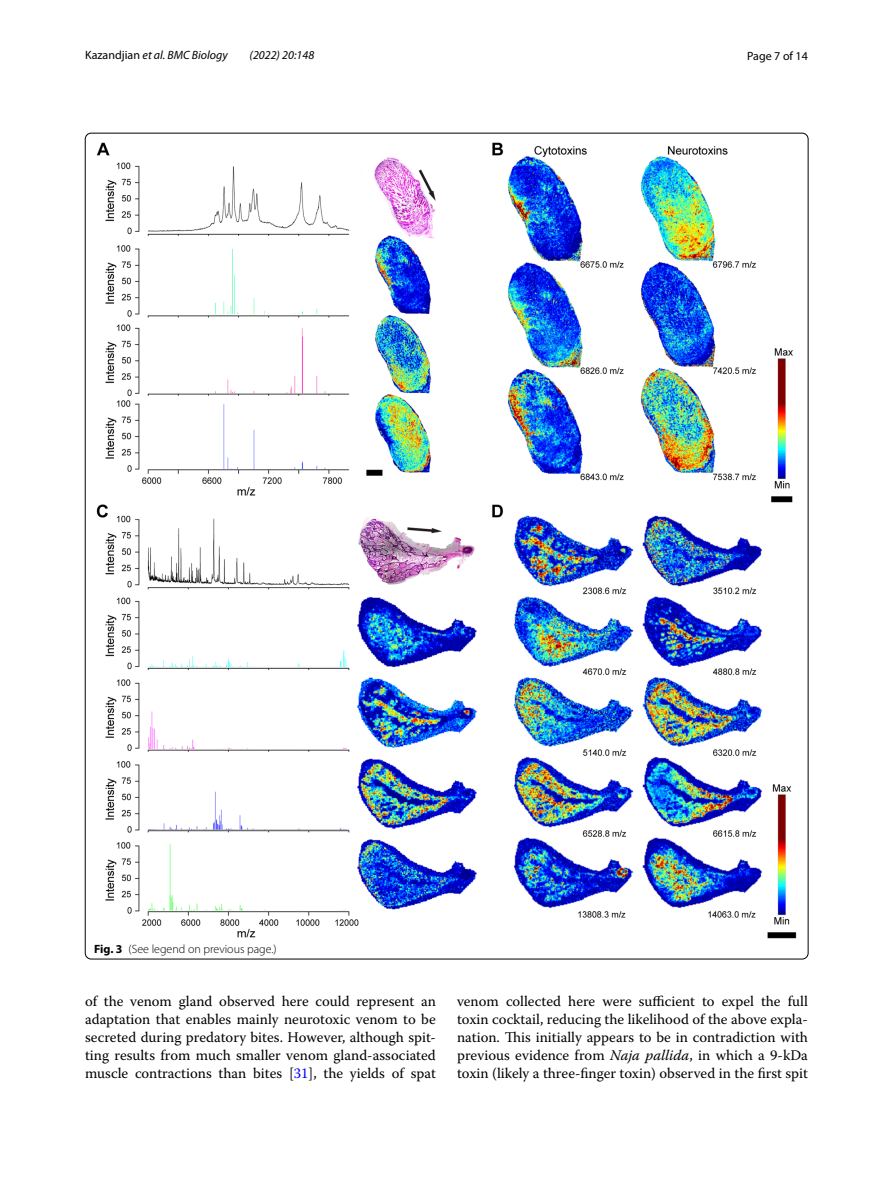
<style>
.page{position:relative;width:893px;height:1187px;background:#fff}
.page>*{position:absolute;margin:0;border:0;box-sizing:border-box;transform-origin:0 0}
.t1{font:14.7px/18px "Warnock Pro";color:#000;text-align:justify}
.t2{font:italic 12px "Myriad Pro";color:#000}
.t3{font:300 12px "Myriad Pro";color:#000}
.t4{font:12px "Myriad Pro";color:#000}
.s1{font-style:normal}
.s2{font-weight:700}
.s3{color:#00f}
.s4{font-style:italic}
</style>
<div class="page">
<img style="left:97px;top:142px;width:700px;height:795px">
<p class="t2" style="left:85px;top:48px;width:144px"><span class="s1">Kazandjian</span> et al. BMC Biology</p>
<p class="t2" style="left:250px;top:48px;width:66px">(2022) 20:148</p>
<p class="t4" style="left:747px;top:48px;width:62px">Page 7 of 14</p>
<p class="t3" style="left:94px;top:942px;width:184px"><span class="s2">Fig. 3</span> (See legend on previous page.)</p>
<p class="t1" style="left:85px;top:991px;width:352px">of the venom gland observed here could represent an adaptation that enables mainly neurotoxic venom to be secreted during predatory bites. However, although spit&shy;ting results from much smaller venom gland-associated muscle contractions than bites [<span class="s3">31</span>], the yields of spat</p>
<p class="t1" style="left:457px;top:991px;width:352px">venom collected here were sufficient to expel the full toxin cocktail, reducing the likelihood of the above expla&shy;nation. This initially appears to be in contradiction with previous evidence from <span class="s4">Naja pallida</span>, in which a 9-kDa toxin (likely a three-finger toxin) observed in the first spit</p>
</div>
